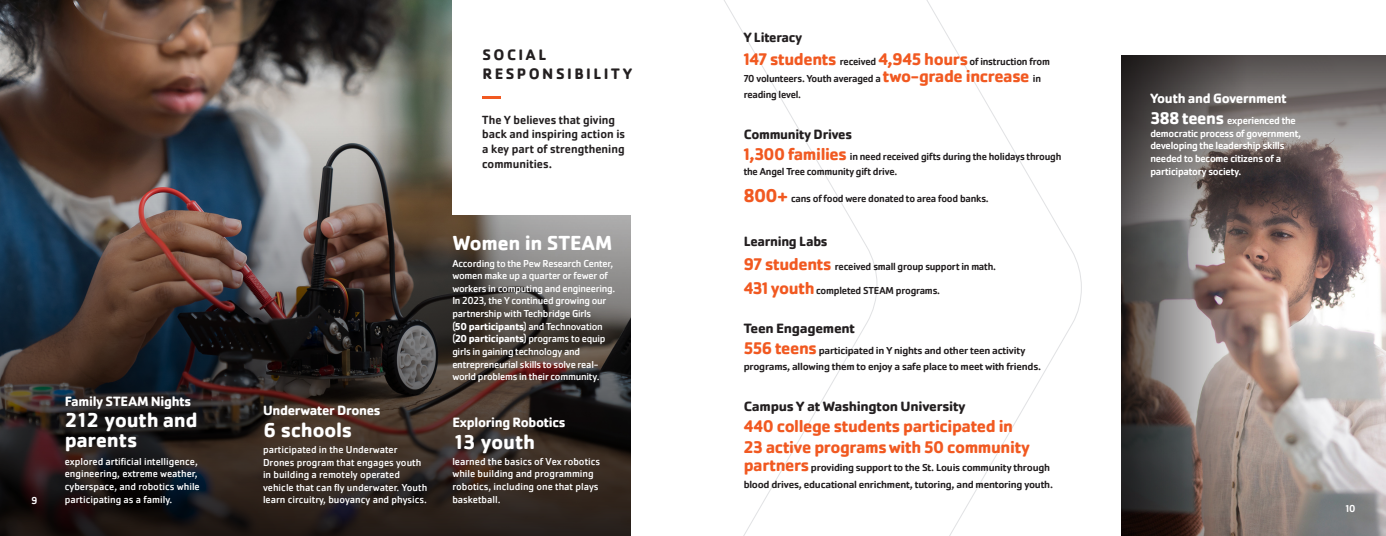
<style>
.page{position:relative;width:1386px;height:536px;background:#fff}
.page>*{position:absolute;margin:0;border:0;box-sizing:border-box;transform-origin:0 0}
.t1{font:700 21px/19.2px "Cachet";letter-spacing:-.025em;color:#fff}
.t2{font:700 17.5px/21px "Cachet Pro";letter-spacing:-.02em;color:#f15921}
.t3{font:700 15.75px/18.9px "Cachet Pro";letter-spacing:.155em;color:#231f20}
.t4{font:700 14px "Cachet Pro";letter-spacing:-.02em;color:#fff}
.t5{font:700 14px "Cachet Pro";letter-spacing:-.02em;color:#231f20;scale:1.05 1}
.t6{font:700 14px "Cachet Pro";letter-spacing:-.02em;color:#231f20}
.t7{font:500 12.25px/14.7px "Cachet Pro";color:#231f20}
.t8{font:10.5px/12.6px "Cachet Pro";letter-spacing:-.005em;color:#fff}
.t9{font:500 10.5px/14.9px "Cachet Pro";letter-spacing:-.02em;color:#231f20}
.t10{font:10.5px/12.6px "Cachet Pro";letter-spacing:-.025em;color:#fff}
.t11{font:500 10.5px/16.6px "Cachet Pro";letter-spacing:-.02em;color:#231f20;scale:1.05 1}
.t12{font:500 10.5px/12.6px "Cachet Pro";letter-spacing:-.02em;color:#fff}
.s1{font-weight:700}
.s2{font-weight:700;font-size:17.5px;color:#f15921}
.s3{font-weight:700;font-size:19.25px;color:#f15921}
.s4{font-weight:700;font-size:17.5px}
</style>
<div class="page">
<svg style="left:724px;top:0;width:358px;height:536px"></svg>
<img style="left:1263px;top:238px;width:123px;height:298px">
<svg style="left:1121px;top:238px;width:142px;height:298px;background:#756964"></svg>
<svg style="left:1121px;top:55px;width:265px;height:183px;background:#6f6665"></svg>
<img style="left:0;top:0;width:452px;height:71px">
<img style="left:0;top:71px;width:631px;height:465px">
<div style="left:452px;top:0;width:241px;height:214px;background:#fff"></div>
<svg style="left:60px;top:390px;width:148px;height:72px;background:#1f1b1c"></svg>
<hr style="left:482px;top:96px;width:19px;height:3px;background:#f15921">
<p class="t12" style="left:32px;top:494px;width:7px">9</p>
<p class="t3" style="left:483px;top:46px;width:151px">SOCIAL<br>RESPONSIBILITY</p>
<p class="t7" style="left:482px;top:112px;width:144px">The Y believes that giving back and inspiring action is a key part of strengthening communities.</p>
<p class="t1" style="left:452px;top:232px;width:161px">Women in STEAM</p>
<p class="t10" style="left:452px;top:257px;width:165px">According to the Pew Research Center, women make up a quarter or fewer of workers in computing and engineering.<br>In 2023, the Y continued growing our partnership with Techbridge Girls<br>(<span class="s1">50 participants</span>) and Technovation (<span class="s1">20 participants</span>) programs to equip girls in gaining technology and entrepreneurial skills to solve real&shy;world problems in their community.</p>
<p class="t4" style="left:65px;top:392px;width:128px">Family STEAM Nights</p>
<p class="t1" style="left:65px;top:410px;width:134px">212 youth and parents</p>
<p class="t4" style="left:452px;top:413px;width:115px">Exploring Robotics</p>
<p class="t4" style="left:263px;top:401px;width:119px">Underwater Drones</p>
<p class="t1" style="left:263px;top:419px;width:91px">6 schools</p>
<p class="t8" style="left:263px;top:443px;width:136px">participated in the Underwater</p>
<p class="t1" style="left:452px;top:431px;width:84px">13 youth</p>
<p class="t8" style="left:263px;top:455px;width:166px">Drones program that engages youth in building a remotely operated vehicle that can fly underwater. Youth learn circuitry, buoyancy and physics.</p>
<p class="t8" style="left:65px;top:455px;width:137px">explored artificial intelligence, engineering, extreme weather, cyberspace, and robotics while participating as a family.</p>
<p class="t8" style="left:452px;top:455px;width:149px">learned the basics of Vex robotics while building and programming robotics, including one that plays basketball.</p>
<p class="t6" style="left:744px;top:28px;width:60px">Y Literacy</p>
<p class="t9" style="left:744px;top:54px;width:308px"><span class="s2">147 students</span> received <span class="s2">4,945 hours</span> of instruction from</p>
<p class="t9" style="left:744px;top:72px;width:299px">70 volunteers. Youth averaged a <span class="s2">two-grade increase</span> in</p>
<p class="t9" style="left:744px;top:87px;width:59px">reading level.</p>
<p class="t6" style="left:744px;top:126px;width:110px">Community Drives</p>
<p class="t9" style="left:744px;top:149px;width:319px"><span class="s2">1,300 families</span> in need received gifts during the holidays through the Angel Tree community gift drive.</p>
<p class="t9" style="left:744px;top:191px;width:247px"><span class="s3">800+</span> cans of food were donated to area food banks.</p>
<p class="t6" style="left:744px;top:233px;width:85px">Learning Labs</p>
<p class="t9" style="left:744px;top:258px;width:254px"><span class="s2">97 students</span> received small group support in math.</p>
<p class="t9" style="left:744px;top:283px;width:198px"><span class="s2">431 youth</span> completed STEAM programs.</p>
<p class="t5" style="left:744px;top:319px;width:108px">Teen Engagement</p>
<p class="t11" style="left:744px;top:342px;width:285px"><span class="s2">556 teens</span> participated in Y nights and other teen activity programs, allowing them to enjoy a safe place to meet with friends.</p>
<p class="t5" style="left:744px;top:397px;width:213px">Campus Y at Washington University</p>
<p class="t2" style="left:744px;top:415px;width:288px">440 college students participated in<br>23 active programswith 50 community</p>
<p class="t11" style="left:744px;top:459px;width:296px"><span class="s2">partners</span> providing support to the St. Louis community through blood drives, educational enrichment, tutoring, and mentoring youth.</p>
<p class="t4" style="left:1150px;top:90px;width:138px">Youth and Government</p>
<p class="t12" style="left:1150px;top:114px;width:152px"><span class="s4">388 teens</span> experienced the democratic process of government, developing the leadership skills needed to become citizens of a participatory society.</p>
<p class="t12" style="left:1346px;top:502px;width:11px">10</p>
</div>
